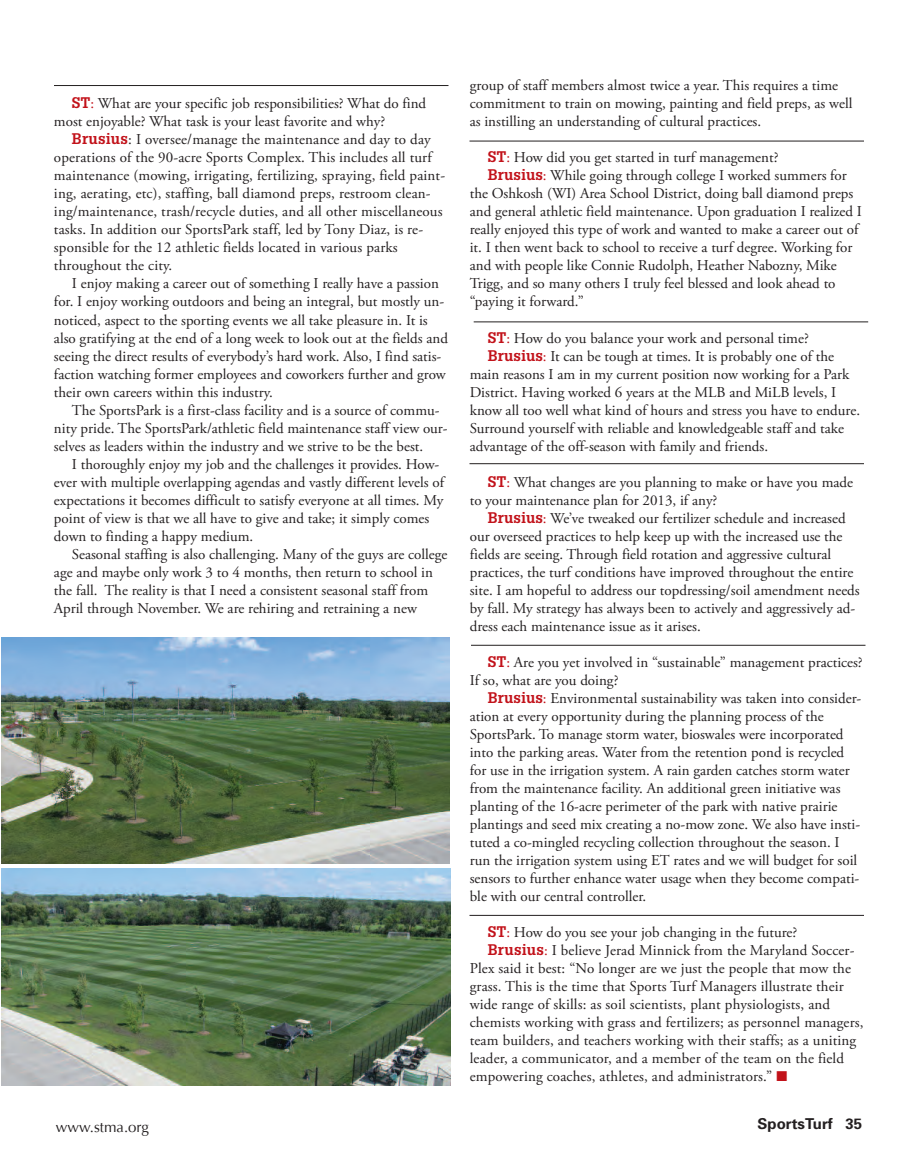
<style>
.page{position:relative;width:918px;height:1175px;background:#fff}
.page>*{position:absolute;margin:0;border:0;box-sizing:border-box;transform-origin:0 0}
.t1{font:15px/18px "Adobe Garamond Pro";color:#231f20}
.t2{font:15px "Optima";color:#231f20}
.t3{font:700 15px "Univers";color:#231f20}
.s1{font-family:"Glypha";font-weight:700;color:#c2121a}
.s2{color:#c2121a}
</style>
<div class="page">
<img style="left:2px;top:638px;width:448px;height:225px">
<img style="left:2px;top:868px;width:448px;height:217px">
<hr style="left:54px;top:85px;width:394px;height:1px;background:#231f20">
<hr style="left:470px;top:141px;width:394px;height:1px;background:#231f20">
<hr style="left:474px;top:321px;width:394px;height:1px;background:#231f20">
<hr style="left:470px;top:463px;width:394px;height:1px;background:#231f20">
<hr style="left:471px;top:645px;width:395px;height:1px;background:#231f20">
<hr style="left:470px;top:915px;width:394px;height:1px;background:#231f20">
<p class="t1" style="left:72px;top:96px;width:356px"><span class="s1">ST</span><span class="s2">:</span> What are your specific job responsibilities? What do find</p>
<p class="t1" style="left:54px;top:114px;width:333px">most enjoyable? What task is your least favorite and why?</p>
<p class="t1" style="left:72px;top:132px;width:360px"><span class="s1">Brusius</span>: I oversee/manage the maintenance and day to day</p>
<p class="t1" style="left:54px;top:150px;width:379px">operations of the 90-acre Sports Complex. This includes all turf</p>
<p class="t1" style="left:54px;top:168px;width:393px">maintenance (mowing, irrigating, fertilizing, spraying, field paint-</p>
<p class="t1" style="left:54px;top:186px;width:378px">ing, aerating, etc), staffing, ball diamond preps, restroom clean-</p>
<p class="t1" style="left:54px;top:204px;width:390px">ing/maintenance, trash/recycle duties, and all other miscellaneous</p>
<p class="t1" style="left:54px;top:222px;width:371px">tasks. In addition our SportsPark staff, led by Tony Diaz, is re-</p>
<p class="t1" style="left:54px;top:240px;width:345px">sponsible for the 12 athletic fields located in various parks</p>
<p class="t1" style="left:54px;top:258px;width:120px">throughout the city.</p>
<p class="t1" style="left:72px;top:276px;width:368px">I enjoy making a career out of something I really have a passion</p>
<p class="t1" style="left:54px;top:294px;width:392px">for. I enjoy working outdoors and being an integral, but mostly un-</p>
<p class="t1" style="left:54px;top:312px;width:375px">noticed, aspect to the sporting events we all take pleasure in. It is</p>
<p class="t1" style="left:54px;top:330px;width:396px">also gratifying at the end of a long week to look out at the fields and</p>
<p class="t1" style="left:54px;top:348px;width:389px">seeing the direct results of everybody’s hard work. Also, I find satis-</p>
<p class="t1" style="left:54px;top:366px;width:393px">faction watching former employees and coworkers further and grow</p>
<p class="t1" style="left:54px;top:384px;width:220px">their own careers within this industry.</p>
<p class="t1" style="left:72px;top:402px;width:369px">The SportsPark is a first-class facility and is a source of commu-</p>
<p class="t1" style="left:54px;top:420px;width:395px">nity pride. The SportsPark/athletic field maintenance staff view our-</p>
<p class="t1" style="left:54px;top:438px;width:371px">selves as leaders within the industry and we strive to be the best.</p>
<p class="t1" style="left:72px;top:456px;width:369px">I thoroughly enjoy my job and the challenges it provides. How-</p>
<p class="t1" style="left:54px;top:474px;width:392px">ever with multiple overlapping agendas and vastly different levels of</p>
<p class="t1" style="left:54px;top:492px;width:391px">expectations it becomes difficult to satisfy everyone at all times. My</p>
<p class="t1" style="left:54px;top:510px;width:377px">point of view is that we all have to give and take; it simply comes</p>
<p class="t1" style="left:54px;top:528px;width:201px">down to finding a happy medium.</p>
<p class="t1" style="left:72px;top:546px;width:377px">Seasonal staffing is also challenging. Many of the guys are college</p>
<p class="t1" style="left:54px;top:564px;width:380px">age and maybe only work 3 to 4 months, then return to school in</p>
<p class="t1" style="left:54px;top:582px;width:376px">the fall. The reality is that I need a consistent seasonal staff from</p>
<p class="t1" style="left:54px;top:600px;width:364px">April through November. We are rehiring and retraining a new</p>
<p class="t1" style="left:470px;top:78px;width:384px">group of staff members almost twice a year. This requires a time commitment to train on mowing, painting and field preps, as well as instilling an understanding of cultural practices.</p>
<p class="t1" style="left:488px;top:150px;width:292px"><span class="s1">ST</span><span class="s2">:</span> How did you get started in turf management?</p>
<p class="t1" style="left:488px;top:168px;width:361px"><span class="s1">Brusius</span><span class="s2">:</span> While going through college I worked summers for</p>
<p class="t1" style="left:470px;top:186px;width:385px">the Oshkosh (WI) Area School District, doing ball diamond preps</p>
<p class="t1" style="left:470px;top:204px;width:394px">and general athletic field maintenance. Upon graduation I realized I</p>
<p class="t1" style="left:470px;top:222px;width:390px">really enjoyed this type of work and wanted to make a career out of</p>
<p class="t1" style="left:470px;top:240px;width:384px">it. I then went back to school to receive a turf degree. Working for</p>
<p class="t1" style="left:470px;top:258px;width:368px">and with people like Connie Rudolph, Heather Nabozny, Mike</p>
<p class="t1" style="left:470px;top:276px;width:367px">Trigg, and so many others I truly feel blessed and look ahead to</p>
<p class="t1" style="left:470px;top:294px;width:115px">“paying it forward.”</p>
<p class="t1" style="left:488px;top:330px;width:323px"><span class="s1">ST</span><span class="s2">:</span> How do you balance your work and personal time?</p>
<p class="t1" style="left:488px;top:348px;width:348px"><span class="s1">Brusius</span><span class="s2">:</span> It can be tough at times. It is probably one of the</p>
<p class="t1" style="left:470px;top:366px;width:381px">main reasons I am in my current position now working for a Park</p>
<p class="t1" style="left:470px;top:384px;width:368px">District. Having worked 6 years at the MLB and MiLB levels, I</p>
<p class="t1" style="left:470px;top:402px;width:392px">know all too well what kind of hours and stress you have to endure.</p>
<p class="t1" style="left:470px;top:420px;width:376px">Surround yourself with reliable and knowledgeable staff and take</p>
<p class="t1" style="left:470px;top:438px;width:300px">advantage of the off-season with family and friends.</p>
<p class="t1" style="left:488px;top:474px;width:367px"><span class="s1">ST</span><span class="s2">:</span> What changes are you planning to make or have you made</p>
<p class="t1" style="left:470px;top:492px;width:249px">to your maintenance plan for 2013, if any?</p>
<p class="t1" style="left:488px;top:510px;width:359px"><span class="s1">Brusius</span><span class="s2">:</span> We’ve tweaked our fertilizer schedule and increased</p>
<p class="t1" style="left:470px;top:528px;width:374px">our overseed practices to help keep up with the increased use the</p>
<p class="t1" style="left:470px;top:546px;width:363px">fields are seeing. Through field rotation and aggressive cultural</p>
<p class="t1" style="left:470px;top:564px;width:385px">practices, the turf conditions have improved throughout the entire</p>
<p class="t1" style="left:470px;top:582px;width:391px">site. I am hopeful to address our topdressing/soil amendment needs</p>
<p class="t1" style="left:470px;top:600px;width:387px">by fall. My strategy has always been to actively and aggressively ad-</p>
<p class="t1" style="left:470px;top:618px;width:233px">dress each maintenance issue as it arises.</p>
<p class="t1" style="left:488px;top:654px;width:377px"><span class="s1">ST</span><span class="s2">:</span> Are you yet involved in “sustainable” management practices?</p>
<p class="t1" style="left:470px;top:672px;width:150px">If so, what are you doing?</p>
<p class="t1" style="left:488px;top:690px;width:375px"><span class="s1">Brusius</span><span class="s2">:</span> Environmental sustainability was taken into consider-</p>
<p class="t1" style="left:470px;top:708px;width:356px">ation at every opportunity during the planning process of the</p>
<p class="t1" style="left:470px;top:726px;width:375px">SportsPark. To manage storm water, bioswales were incorporated</p>
<p class="t1" style="left:470px;top:744px;width:376px">into the parking areas. Water from the retention pond is recycled</p>
<p class="t1" style="left:470px;top:762px;width:382px">for use in the irrigation system. A rain garden catches storm water</p>
<p class="t1" style="left:470px;top:780px;width:372px">from the maintenance facility. An additional green initiative was</p>
<p class="t1" style="left:470px;top:798px;width:369px">planting of the 16-acre perimeter of the park with native prairie</p>
<p class="t1" style="left:470px;top:816px;width:392px">plantings and seed mix creating a no-mow zone. We also have insti-</p>
<p class="t1" style="left:470px;top:834px;width:371px">tuted a co-mingled recycling collection throughout the season. I</p>
<p class="t1" style="left:470px;top:852px;width:389px">run the irrigation system using ET rates and we will budget for soil</p>
<p class="t1" style="left:470px;top:870px;width:391px">sensors to further enhance water usage when they become compati-</p>
<p class="t1" style="left:470px;top:888px;width:178px">ble with our central controller.</p>
<p class="t1" style="left:488px;top:924px;width:311px"><span class="s1">ST</span><span class="s2">:</span> How do you see your job changing in the future?</p>
<p class="t1" style="left:488px;top:942px;width:368px"><span class="s1">Brusius</span><span class="s2">:</span> I believe Jerad Minnick from the Maryland Soccer-</p>
<p class="t1" style="left:470px;top:960px;width:383px">Plex said it best: “No longer are we just the people that mow the</p>
<p class="t1" style="left:470px;top:978px;width:376px">grass. This is the time that Sports Turf Managers illustrate their</p>
<p class="t1" style="left:470px;top:996px;width:362px">wide range of skills: as soil scientists, plant physiologists, and</p>
<p class="t1" style="left:470px;top:1014px;width:395px">chemists working with grass and fertilizers; as personnel managers,</p>
<p class="t1" style="left:470px;top:1032px;width:388px">team builders, and teachers working with their staffs; as a uniting</p>
<p class="t1" style="left:470px;top:1050px;width:376px">leader, a communicator, and a member of the team on the field</p>
<p class="t1" style="left:470px;top:1068px;width:319px">empowering coaches, athletes, and administrators.” <span class="s2">■</span></p>
<p class="t2" style="left:56px;top:1118px;width:95px">www.stma.org</p>
<p class="t3" style="left:758px;top:1118px;width:106px">SportsTurf 35</p>
</div>
